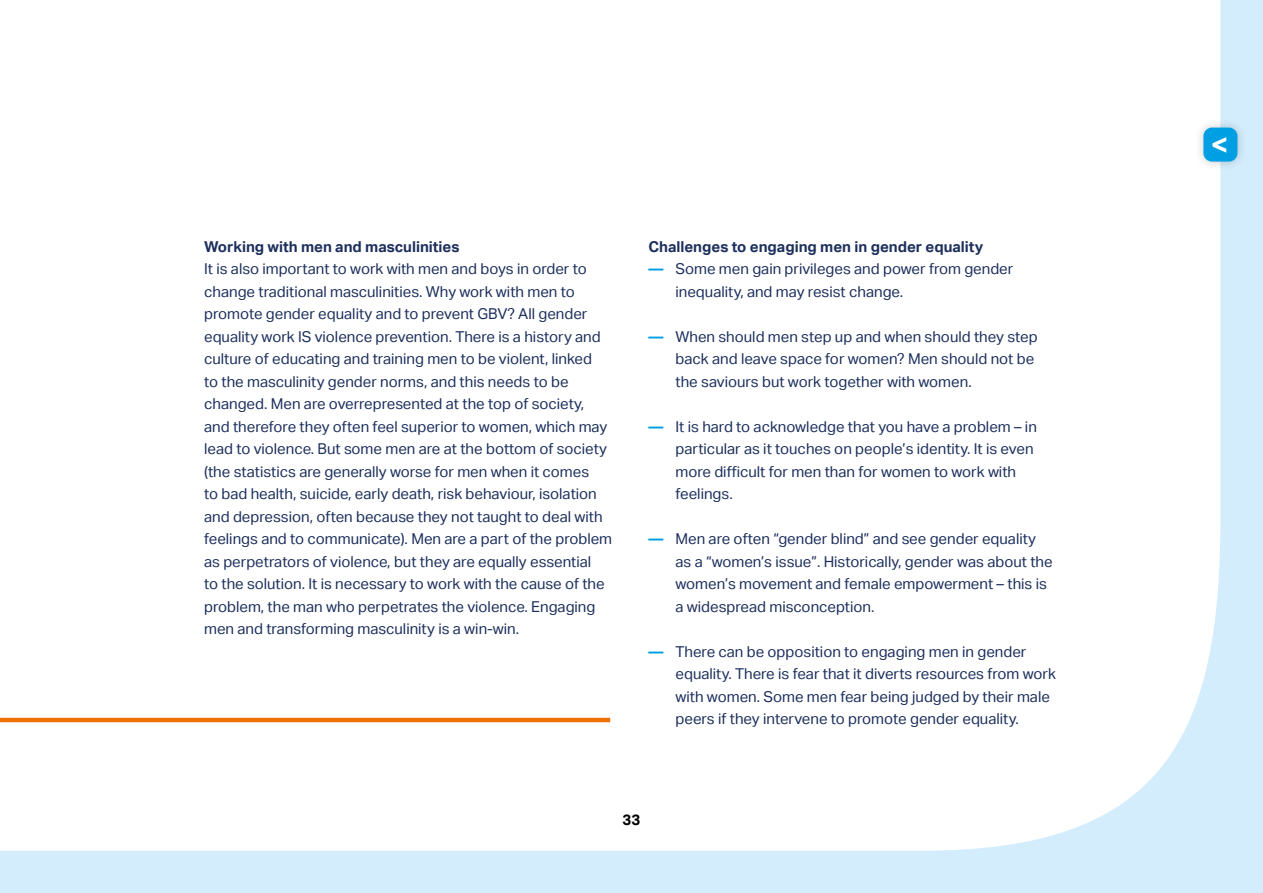
<style>
.page{position:relative;width:1263px;height:893px;background:#d4edfc}
.page>*{position:absolute;margin:0;border:0;box-sizing:border-box;transform-origin:0 0}
.t1{font:700 30px "Aktiv Grotesk";color:#fff}
.t2{font:15px/22.5px "Aktiv Grotesk";color:#1c2f5c}
.t3{font:700 15px "Aktiv Grotesk";color:#1c2f5c}
.t4{font:700 15px "Aktiv Grotesk";color:#000}
.s1{font-weight:700;color:#009fe3}
</style>
<div class="page">
<div style="left:0;top:0;width:1220px;height:851px;background:#fff"></div>
<div style="left:1194px;top:118px;width:53px;height:53px;background:#000;opacity:.2"></div>
<div style="left:1203px;top:128px;width:34px;height:34px;background:#009fe3;border-radius:9px"></div>
<hr style="left:0;top:718px;width:610px;height:4px;background:#ee7203">
<p class="t3" style="left:204px;top:238px;width:257px">Working with men and masculinities</p>
<p class="t2" style="left:204px;top:258px;width:410px">It is also important to work with men and boys in order to change traditional masculinities. Why work with men to promote gender equality and to prevent GBV? All gender equality work IS violence prevention. There is a history and culture of educating and training men to be violent, linked<br>to the masculinity gender norms, and this needs to be changed. Men are overrepresented at the top of society, and therefore they often feel superior to women, which may lead to violence. But some men are at the bottom of society (the statistics are generally worse for men when it comes<br>to bad health, suicide, early death, risk behaviour, isolation and depression, often because they not taught to deal with feelings and to communicate). Men are a part of the problem as perpetrators of violence, but they are equally essential<br>to the solution. It is necessary to work with the cause of the problem, the man who perpetrates the violence. Engaging men and transforming masculinity is a win-win.</p>
<p class="t3" style="left:648px;top:238px;width:336px">Challenges to engaging men in gender equality</p>
<p class="t2" style="left:675px;top:258px;width:339px;text-indent:-27px"><span class="s1">—</span> Some men gain privileges and power from gender inequality, and may resist change.</p>
<p class="t2" style="left:675px;top:326px;width:364px;text-indent:-27px"><span class="s1">—</span> When should men step up and when should they step back and leave space for women? Men should not be the saviours but work together with women.</p>
<p class="t2" style="left:675px;top:416px;width:363px;text-indent:-27px"><span class="s1">—</span> It is hard to acknowledge that you have a problem – in particular as it touches on people’s identity. It is even more difficult for men than for women to work with feelings.</p>
<p class="t2" style="left:675px;top:528px;width:379px;text-indent:-27px"><span class="s1">—</span> Men are often “gender blind” and see gender equality as a “women’s issue”. Historically, gender was about the women’s movement and female empowerment – this is a widespread misconception.</p>
<p class="t2" style="left:675px;top:641px;width:382px;text-indent:-27px"><span class="s1">—</span> There can be opposition to engaging men in gender equality. There is fear that it diverts resources from work with women. Some men fear being judged by their male peers if they intervene to promote gender equality.</p>
<p class="t4" style="left:623px;top:811px;width:19px">33</p>
<h1 class="t1" style="left:1210px;top:127px;width:19px">&lt;</h1>
</div>
